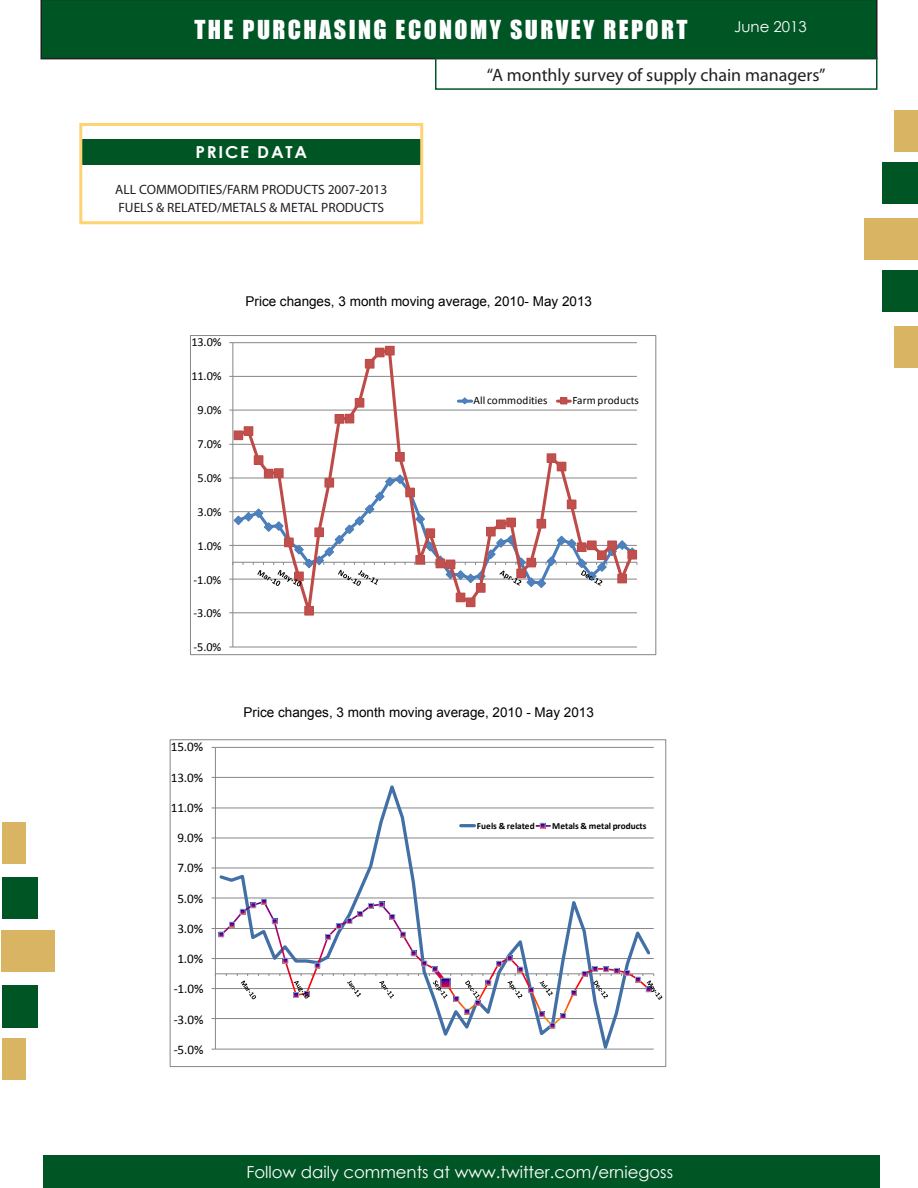
<style>
.page{position:relative;width:918px;height:1188px;background:#fff}
.page>*{position:absolute;margin:0;border:0;box-sizing:border-box;transform-origin:0 0}
.t1{font:24px "Impact";letter-spacing:.1em;color:#fff}
.t2{font:18px "Myriad Pro";color:#231f20}
.t3{font:16.5px "Century Gothic";color:#fff}
.Paragraph_Style_1{font:700 16.5px "Century Gothic";letter-spacing:.1em;color:#fff;scale:1.04 1}
.t4{font:15px "Myriad Pro";color:#fff}
.t5{font:15px "Century Gothic";color:#fff}
.t6{font:13.5px "Arial";color:#000}
.body_copy{font:13.5px "Myriad Pro";color:#231f20}
.t7{font:13.2px "Calibri";color:#000}
.t8{font:12.3px "Calibri";color:#000}
.t9{font:11.25px "Calibri";letter-spacing:.015em;color:#000}
.t10{font:700 9.3px "Calibri";color:#000}
</style>
<div class="page">
<div style="left:43px;top:1155px;width:837px;height:33px;background:#005525"></div>
<div style="left:2px;top:822px;width:24px;height:42px;background:#d9b462"></div>
<div style="left:2px;top:877px;width:36px;height:42px;background:#005525"></div>
<div style="left:1px;top:930px;width:54px;height:42px;background:#d9b462"></div>
<div style="left:2px;top:985px;width:36px;height:42px;background:#005525"></div>
<div style="left:2px;top:1038px;width:24px;height:42px;background:#d9b462"></div>
<div style="left:894px;top:326px;width:24px;height:42px;background:#d9b462"></div>
<div style="left:882px;top:270px;width:36px;height:42px;background:#005525"></div>
<div style="left:864px;top:218px;width:54px;height:42px;background:#d9b462"></div>
<div style="left:882px;top:162px;width:36px;height:42px;background:#005525"></div>
<div style="left:894px;top:110px;width:24px;height:42px;background:#d9b462"></div>
<div style="left:40px;top:0;width:838px;height:59px;background:#005525"></div>
<div style="left:435px;top:57px;width:443px;height:33px;border:2px solid #005525"></div>
<div style="left:82px;top:139px;width:340px;height:26px;background:#005525"></div>
<div style="left:79px;top:123px;width:344px;height:101px;border:3px solid #fed371"></div>
<hr style="left:233px;top:647px;width:404px;height:1px;background:#868686">
<hr style="left:233px;top:613px;width:404px;height:1px;background:#868686">
<hr style="left:233px;top:444px;width:404px;height:1px;background:#868686">
<hr style="left:233px;top:410px;width:404px;height:1px;background:#868686">
<hr style="left:233px;top:376px;width:404px;height:1px;background:#868686">
<hr style="left:233px;top:342px;width:404px;height:1px;background:#868686">
<hr style="left:233px;top:343px;width:1px;height:304px;background:#868686">
<svg style="left:234px;top:347px;width:402px;height:269px"></svg>
<div style="left:234px;top:431px;width:9px;height:9px;background:#c0504d"></div>
<div style="left:244px;top:427px;width:9px;height:8px;background:#c0504d"></div>
<div style="left:244px;top:426px;width:9px;height:10px;border:1px solid #be4b48"></div>
<div style="left:254px;top:456px;width:9px;height:8px;background:#c0504d"></div>
<div style="left:254px;top:455px;width:9px;height:10px;border:1px solid #be4b48"></div>
<div style="left:264px;top:469px;width:9px;height:9px;background:#c0504d"></div>
<div style="left:274px;top:469px;width:9px;height:8px;background:#c0504d"></div>
<div style="left:274px;top:468px;width:9px;height:10px;border:1px solid #be4b48"></div>
<div style="left:305px;top:606px;width:8px;height:9px;background:#c0504d"></div>
<div style="left:304px;top:606px;width:10px;height:9px;border:1px solid #be4b48"></div>
<div style="left:335px;top:415px;width:9px;height:8px;background:#c0504d"></div>
<div style="left:335px;top:414px;width:9px;height:9px;border:1px solid #be4b48"></div>
<div style="left:345px;top:414px;width:9px;height:9px;background:#c0504d"></div>
<div style="left:355px;top:398px;width:9px;height:9px;background:#c0504d"></div>
<div style="left:365px;top:359px;width:9px;height:9px;background:#c0504d"></div>
<div style="left:375px;top:348px;width:9px;height:9px;background:#c0504d"></div>
<div style="left:386px;top:346px;width:8px;height:9px;background:#c0504d"></div>
<div style="left:385px;top:346px;width:9px;height:9px;border:1px solid #be4b48"></div>
<div style="left:396px;top:453px;width:8px;height:8px;background:#c0504d"></div>
<div style="left:395px;top:452px;width:10px;height:9px;border:1px solid #be4b48"></div>
<div style="left:456px;top:593px;width:9px;height:9px;background:#c0504d"></div>
<div style="left:466px;top:598px;width:9px;height:9px;background:#c0504d"></div>
<div style="left:476px;top:584px;width:9px;height:8px;background:#c0504d"></div>
<div style="left:476px;top:583px;width:9px;height:10px;border:1px solid #be4b48"></div>
<div style="left:547px;top:454px;width:9px;height:8px;background:#c0504d"></div>
<div style="left:547px;top:454px;width:9px;height:9px;border:1px solid #be4b48"></div>
<div style="left:557px;top:462px;width:9px;height:9px;background:#c0504d"></div>
<svg style="left:229px;top:474px;width:409px;height:114px"></svg>
<hr style="left:458px;top:400px;width:14px;height:3px;background:#4a7ebb">
<svg style="left:461px;top:397px;width:8px;height:8px"></svg>
<svg style="left:557px;top:398px;width:13px;height:6px"></svg>
<div style="left:190px;top:335px;width:466px;height:320px;border:1px solid #868686"></div>
<hr style="left:215px;top:1049px;width:439px;height:1px;background:#868686">
<hr style="left:215px;top:1018px;width:439px;height:1px;background:#868686">
<hr style="left:215px;top:988px;width:439px;height:1px;background:#868686">
<hr style="left:215px;top:958px;width:439px;height:1px;background:#868686">
<hr style="left:215px;top:928px;width:439px;height:1px;background:#868686">
<hr style="left:215px;top:898px;width:439px;height:1px;background:#868686">
<hr style="left:215px;top:868px;width:439px;height:1px;background:#868686">
<hr style="left:215px;top:838px;width:439px;height:1px;background:#868686">
<hr style="left:215px;top:808px;width:439px;height:1px;background:#868686">
<hr style="left:215px;top:777px;width:439px;height:1px;background:#868686">
<hr style="left:215px;top:747px;width:439px;height:1px;background:#868686">
<hr style="left:215px;top:747px;width:1px;height:302px;background:#868686">
<hr style="left:215px;top:974px;width:439px;height:1px;background:#868686">
<svg style="left:217px;top:776px;width:436px;height:274px"></svg>
<svg style="left:221px;top:901px;width:429px;height:125px"></svg>
<svg style="left:212px;top:922px;width:23px;height:15px"></svg>
<svg style="left:240px;top:909px;width:5px;height:5px"></svg>
<svg style="left:251px;top:899px;width:16px;height:9px"></svg>
<svg style="left:272px;top:919px;width:5px;height:5px"></svg>
<svg style="left:283px;top:958px;width:5px;height:5px"></svg>
<svg style="left:315px;top:963px;width:5px;height:5px"></svg>
<svg style="left:325px;top:902px;width:59px;height:38px"></svg>
<svg style="left:390px;top:914px;width:5px;height:6px"></svg>
<svg style="left:400px;top:932px;width:6px;height:5px"></svg>
<svg style="left:237px;top:974px;width:22px;height:25px"></svg>
<svg style="left:290px;top:974px;width:23px;height:25px"></svg>
<svg style="left:343px;top:974px;width:23px;height:23px"></svg>
<svg style="left:376px;top:974px;width:22px;height:25px"></svg>
<svg style="left:408px;top:951px;width:254px;height:77px"></svg>
<svg style="left:461px;top:824px;width:13px;height:3px"></svg>
<svg style="left:536px;top:823px;width:15px;height:5px"></svg>
<div style="left:170px;top:739px;width:496px;height:328px;border:1px solid #868686"></div>
<h1 class="t1" style="left:194px;top:11px;width:495px">THE PURCHASING ECONOMY SURVEY REPORT</h1>
<p class="t5" style="left:734px;top:17px;width:74px">June 2013</p>
<p class="t4" style="left:734px;top:16px;width:105px">DECEMBER 2003</p>
<h2 class="t2" style="left:487px;top:64px;width:340px">“A monthly survey of supply chain managers”</h2>
<p class="Paragraph_Style_1" style="left:196px;top:140px;width:109px">PRICE DATA</p>
<p class="body_copy" style="left:115px;top:181px;width:273px">ALL COMMODITIES/FARM PRODUCTS 2007-2013</p>
<p class="body_copy" style="left:118px;top:199px;width:267px">FUELS &amp; RELATED/METALS &amp; METAL PRODUCTS</p>
<p class="t8" style="left:191px;top:335px;width:32px">13.0%</p>
<p class="t8" style="left:191px;top:368px;width:32px">11.0%</p>
<p class="t8" style="left:198px;top:402px;width:26px">9.0%</p>
<p class="t8" style="left:198px;top:436px;width:26px">7.0%</p>
<p class="t8" style="left:198px;top:470px;width:26px">5.0%</p>
<p class="t8" style="left:198px;top:504px;width:26px">3.0%</p>
<p class="t8" style="left:198px;top:538px;width:26px">1.0%</p>
<p class="t8" style="left:194px;top:572px;width:29px">-1.0%</p>
<p class="t8" style="left:194px;top:606px;width:29px">-3.0%</p>
<p class="t8" style="left:194px;top:640px;width:29px">-5.0%</p>
<p class="t7" style="left:171px;top:739px;width:34px">15.0%</p>
<p class="t7" style="left:171px;top:769px;width:34px">13.0%</p>
<p class="t7" style="left:171px;top:799px;width:34px">11.0%</p>
<p class="t7" style="left:177px;top:829px;width:27px">9.0%</p>
<p class="t7" style="left:177px;top:860px;width:27px">7.0%</p>
<p class="t7" style="left:177px;top:890px;width:27px">5.0%</p>
<p class="t7" style="left:177px;top:920px;width:27px">3.0%</p>
<p class="t7" style="left:177px;top:950px;width:27px">1.0%</p>
<p class="t7" style="left:174px;top:981px;width:31px">-1.0%</p>
<p class="t7" style="left:174px;top:1011px;width:31px">-3.0%</p>
<p class="t7" style="left:174px;top:1041px;width:31px">-5.0%</p>
<p class="t6" style="left:246px;top:293px;width:348px">Price changes, 3 month moving average, 2010- May 2013</p>
<p class="t9" style="left:474px;top:394px;width:75px">All commodities</p>
<p class="t9" style="left:573px;top:394px;width:68px">Farm products</p>
<p class="t6" style="left:244px;top:703px;width:352px">Price changes, 3 month moving average, 2010 - May 2013</p>
<p class="t10" style="left:477px;top:820px;width:60px">Fuels &amp; related</p>
<p class="t10" style="left:552px;top:820px;width:96px">Metals &amp; metal products</p>
<p class="t3" style="left:246px;top:1160px;width:428px">Follow daily comments at www.twitter.com/erniegoss</p>
</div>
